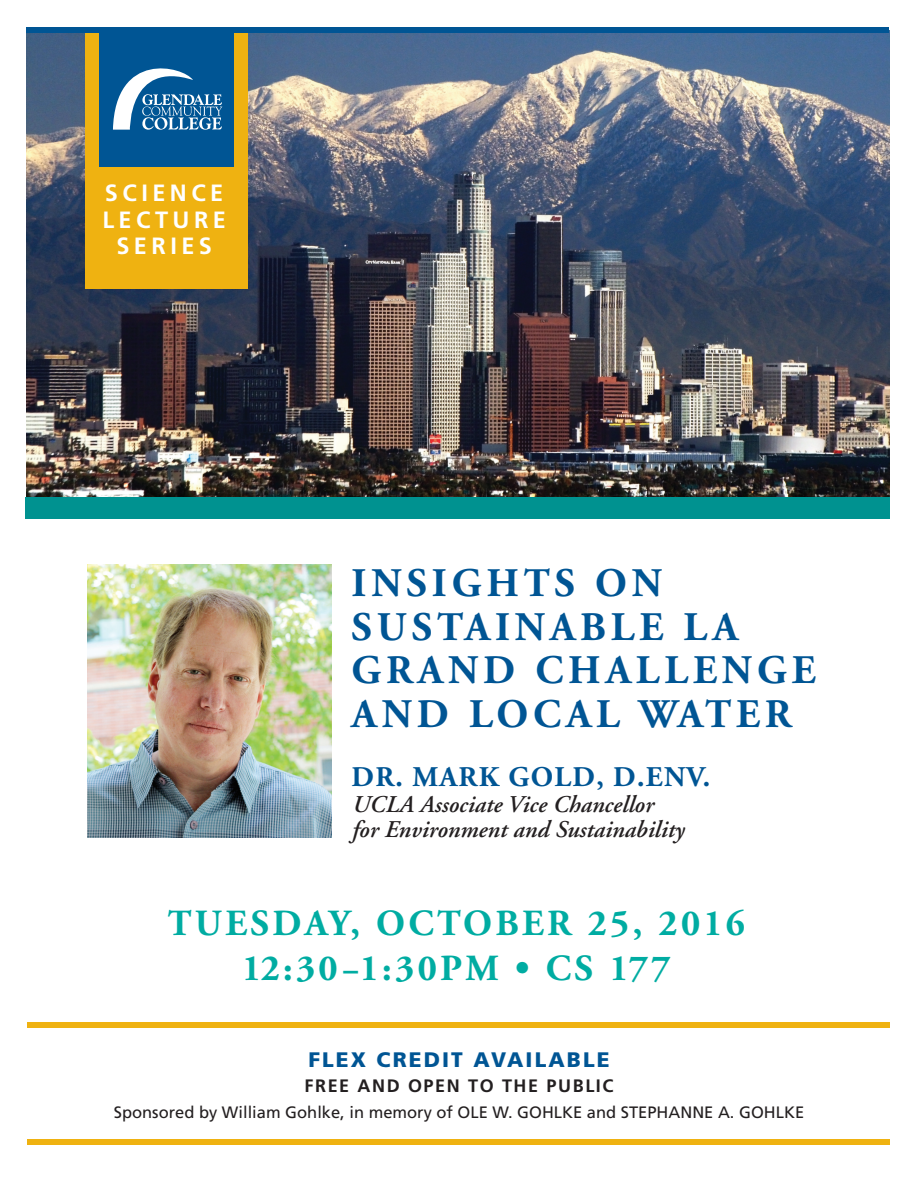
<style>
.page{position:relative;width:918px;height:1188px;background:#fff}
.page>*{position:absolute;margin:0;border:0;box-sizing:border-box;transform-origin:0 0}
.t1{font:700 40.5px/43.5px "Adobe Garamond";letter-spacing:.12em;color:#005594}
.t2{font:700 36.75px/45px "Adobe Garamond";letter-spacing:.09em;color:#00aca2;text-align:center}
.t3{font:700 28.5px "Adobe Garamond Pro";letter-spacing:.045em;color:#005594}
.t4{font:italic 600 24px/25.5px "Adobe Garamond";color:#231f20}
.t5{font:700 23.55px/26.2px "Frutiger LT Std";letter-spacing:.19em;color:#fff;text-align:center}
.t6{font:900 21px "Frutiger";letter-spacing:.1em;color:#005594}
.t7{font:700 18px "Frutiger LT Std";letter-spacing:.09em;color:#231f20}
.t8{font:16.5px "Frutiger LT Std";color:#231f20}
</style>
<div class="page">
<img style="left:27px;top:30px;width:863px;height:467px">
<div style="left:85px;top:28px;width:162px;height:260px;background:#efb211"></div>
<div style="left:99px;top:32px;width:135px;height:135px;background:#005594"></div>
<svg style="left:113px;top:68px;width:109px;height:62px"></svg>
<div style="left:27px;top:28px;width:862px;height:5px;background:#005594"></div>
<div style="left:27px;top:1023px;width:863px;height:5px;background:#efb211"></div>
<div style="left:27px;top:1140px;width:863px;height:5px;background:#efb211"></div>
<div style="left:25px;top:497px;width:865px;height:22px;background:#009290"></div>
<img style="left:88px;top:564px;width:243px;height:273px">
<h3 class="t5" style="left:102px;top:180px;width:125px">SCIENCE<br>LECTURE<br>SERIES</h3>
<h1 class="t1" style="left:352px;top:566px;width:466px">INSIGHTS ON<br>SUSTAINABLE LA<br>GRAND CHALLENGE<br>AND LOCAL WATER</h1>
<h3 class="t3" style="left:352px;top:760px;width:360px">DR. MARK GOLD, D.ENV.</h3>
<h3 class="t4" style="left:352px;top:794px;width:334px">UCLA Associate Vice Chancellor for Environment and Sustainability</h3>
<h2 class="t2" style="left:168px;top:904px;width:579px">TUESDAY, OCTOBER 25, 2016<br>12:30−1:30PM • CS 177</h2>
<p class="t6" style="left:308px;top:1051px;width:303px">FLEX CREDIT AVAILABLE</p>
<p class="t7" style="left:304px;top:1076px;width:311px">FREE AND OPEN TO THE PUBLIC</p>
<p class="t8" style="left:114px;top:1103px;width:692px">Sponsored by William Gohlke, in memory of OLE W. GOHLKE and STEPHANNE A. GOHLKE</p>
</div>
